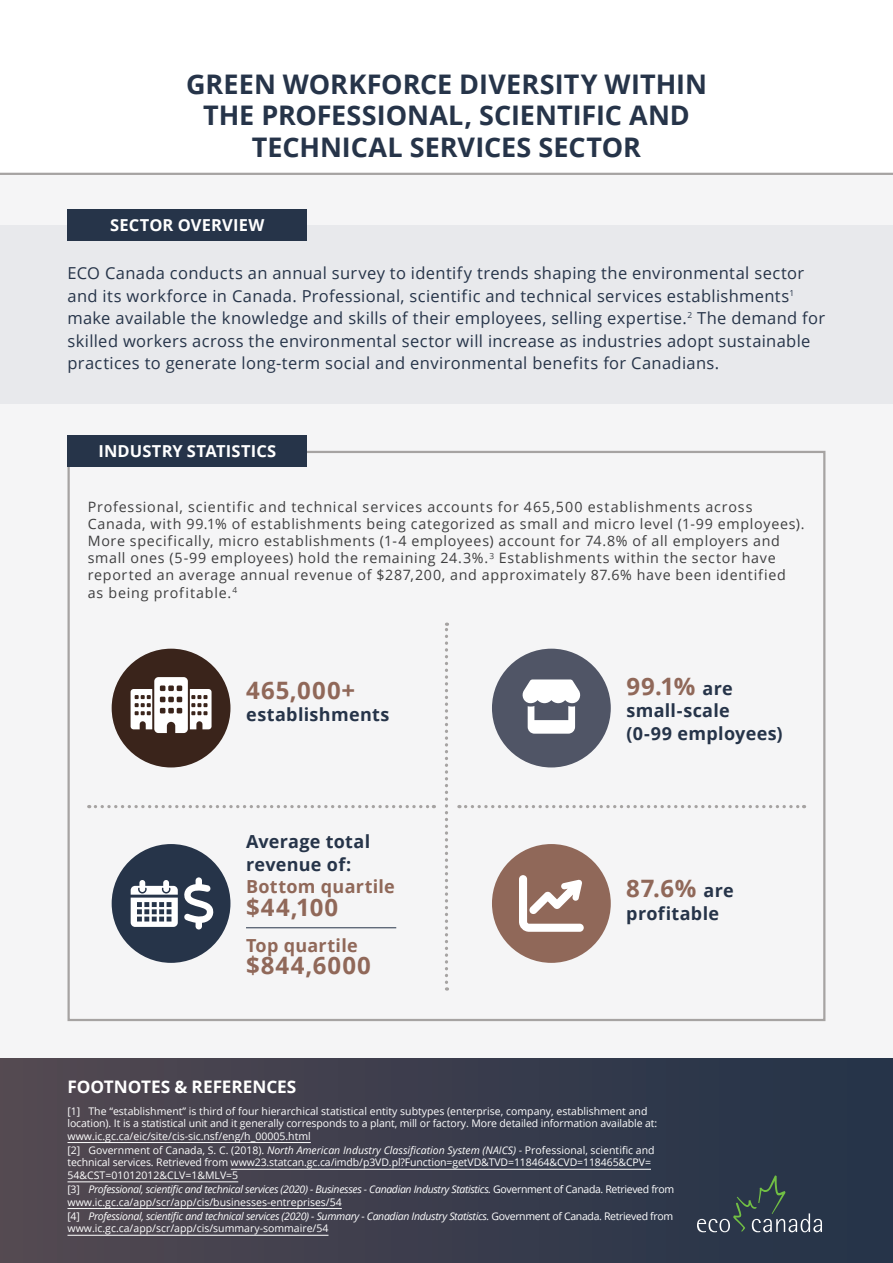
<style>
.page{position:relative;width:893px;height:1263px;background:#fff}
.page>*{position:absolute;margin:0;border:0;box-sizing:border-box;transform-origin:0 0}
.Document_Title{font:700 27px/31.5px "Open Sans";color:#263449;text-align:center}
.Body_text_large{font:700 24px "Open Sans";letter-spacing:.05em;color:#906859}
.Body_text_large-2{font:700 18px/22.5px "Open Sans";letter-spacing:.015em;color:#263449}
.Body_text_large-3{font:700 18px "Open Sans";letter-spacing:.015em;color:#906859}
.Footnotes_and_ref_he{font:700 17.25px "Open Sans";letter-spacing:-.005em;color:#fff}
.Body_text_large-4{font:16.5px/22.5px "Open Sans";letter-spacing:.02em;color:#263449}
.Boxed_Header_Reverse{font:700 16.5px "Open Sans";letter-spacing:.01em;color:#fff}
.Body_text_large-5{font:14.25px/17.1px "Open Sans";letter-spacing:.05em;color:#3e3e3f}
.Footnote_text{font:10.5px/12.6px "Open Sans";color:#fff}
.Footnote_text-2{font:italic 10.5px/12.6px "Open Sans";letter-spacing:-.03em;color:#fff}
.s1{font-size:18px;color:#263449}
.s2{font-style:italic}
.s3{font-style:normal}
</style>
<div class="page">
<div style="left:0;top:174px;width:893px;height:935px;background:#f5f5f6"></div>
<div style="left:0;top:225px;width:893px;height:179px;background:#e8e9ec"></div>
<div style="left:0;top:1058px;width:893px;height:205px;background:linear-gradient(to right,#544952,#233248)"></div>
<hr style="left:0;top:173px;width:893px;height:2px;background:#a6a3a2">
<hr style="left:68px;top:1142px;width:243px;height:1px;background:#fff">
<hr style="left:231px;top:1169px;width:420px;height:1px;background:#fff">
<hr style="left:68px;top:1181px;width:170px;height:1px;background:#fff">
<hr style="left:68px;top:1208px;width:274px;height:1px;background:#fff">
<hr style="left:68px;top:1235px;width:260px;height:1px;background:#fff">
<div style="left:68px;top:435px;width:239px;height:32px;background:#263449"></div>
<div style="left:68px;top:209px;width:239px;height:32px;background:#263449"></div>
<svg style="left:697px;top:1175px;width:125px;height:57px"></svg>
<svg style="left:445px;top:623px;width:3px;height:368px"></svg>
<svg style="left:466px;top:805px;width:339px;height:3px"></svg>
<div style="left:112px;top:649px;width:118px;height:118px;background:#3a241b;border-radius:50%"></div>
<svg style="left:131px;top:677px;width:81px;height:57px"></svg>
<div style="left:492px;top:649px;width:119px;height:118px;background:#505566;border-radius:50%"></div>
<svg style="left:522px;top:679px;width:59px;height:55px"></svg>
<div style="left:492px;top:844px;width:119px;height:119px;background:#906859;border-radius:50%"></div>
<svg style="left:519px;top:875px;width:65px;height:57px"></svg>
<svg style="left:89px;top:805px;width:345px;height:3px"></svg>
<div style="left:112px;top:844px;width:118px;height:119px;background:#263449;border-radius:50%"></div>
<svg style="left:184px;top:877px;width:29px;height:52px"></svg>
<svg style="left:131px;top:880px;width:47px;height:47px"></svg>
<hr style="left:246px;top:927px;width:150px;height:1px;background:#263449">
<p class="Document_Title" style="left:186px;top:67px;width:522px">GREEN WORKFORCE DIVERSITY WITHIN<br>THE PROFESSIONAL, SCIENTIFIC AND<br>TECHNICAL SERVICES SECTOR</p>
<p class="Boxed_Header_Reverse" style="left:110px;top:214px;width:156px">SECTOR OVERVIEW</p>
<p class="Body_text_large-4" style="left:68px;top:262px;width:759px">ECO Canada conducts an annual survey to identify trends shaping the environmental sector and its workforce in Canada. Professional, scientific and technical services establishments<sup>1 </sup>make available the knowledge and skills of their employees, selling expertise.<sup>2</sup> The demand for skilled workers across the environmental sector will increase as industries adopt sustainable practices to generate long-term social and environmental benefits for Canadians.</p>
<p class="Boxed_Header_Reverse" style="left:99px;top:439px;width:179px">INDUSTRY STATISTICS</p>
<p class="Body_text_large-5" style="left:88px;top:498px;width:718px">Professional, scientific and technical services accounts for 465,500 establishments across Canada, with 99.1% of establishments being categorized as small and micro level (1-99 employees).<br>More specifically, micro establishments (1-4 employees) account for 74.8% of all employers and small ones (5-99 employees) hold the remaining 24.3%.<sup>3</sup> Establishments within the sector have reported an average annual revenue of $287,200, and approximately 87.6% have been identified as being profitable.<sup>4</sup></p>
<p class="Body_text_large" style="left:246px;top:673px;width:111px">465,000+</p>
<p class="Body_text_large-2" style="left:246px;top:703px;width:145px">establishments</p>
<p class="Body_text_large-2" style="left:246px;top:830px;width:126px">Average total revenue of:</p>
<p class="Body_text_large-3" style="left:246px;top:874px;width:150px">Bottom quartile</p>
<p class="Body_text_large" style="left:246px;top:890px;width:94px">$44,100</p>
<p class="Body_text_large-3" style="left:246px;top:932px;width:113px">Top quartile</p>
<p class="Body_text_large" style="left:246px;top:948px;width:126px">$844,6000</p>
<p class="Footnotes_and_ref_he" style="left:68px;top:1074px;width:230px">FOOTNOTES &amp; REFERENCES</p>
<p class="Body_text_large" style="left:626px;top:669px;width:108px">99.1% <span class="s1">are</span></p>
<p class="Body_text_large-2" style="left:626px;top:699px;width:158px">small-scale<br>(0-99 employees)</p>
<p class="Body_text_large" style="left:626px;top:871px;width:109px">87.6% <span class="s1">are</span></p>
<p class="Body_text_large-2" style="left:626px;top:901px;width:94px">profitable</p>
<p class="Footnote_text" style="left:68px;top:1104px;width:591px">[1] The “establishment” is third of four hierarchical statistical entity subtypes (enterprise, company, establishment and location). It is a statistical unit and it generally corresponds to a plant, mill or factory. More detailed information available at: www.ic.gc.ca/eic/site/cis-sic.nsf/eng/h_00005.html</p>
<p class="Footnote_text" style="left:68px;top:1143px;width:589px">[2] Government of Canada, S. C. (2018). <span class="s2">North American Industry Classification System (NAICS)</span> - Professional, scientific and technical services. Retrieved from www23.statcan.gc.ca/imdb/p3VD.pl?Function=getVD&amp;TVD=118464&amp;CVD=118465&amp;CPV=<br>54&amp;CST=01012012&amp;CLV=1&amp;MLV=5</p>
<p class="Footnote_text" style="left:68px;top:1183px;width:608px">[3] <span class="s2">Professional, scientific and technical services (2020) - Businesses - Canadian Industry Statistics.</span> Government of Canada. Retrieved from www.ic.gc.ca/app/scr/app/cis/businesses-entreprises/54</p>
<p class="Footnote_text-2" style="left:68px;top:1209px;width:607px"><span class="s3">[4]</span> Professional, scientific and technical services (2020) - Summary - Canadian Industry Statistics. <span class="s3">Government of Canada. Retrieved from www.ic.gc.ca/app/scr/app/cis/summary-sommaire/54</span></p>
</div>
